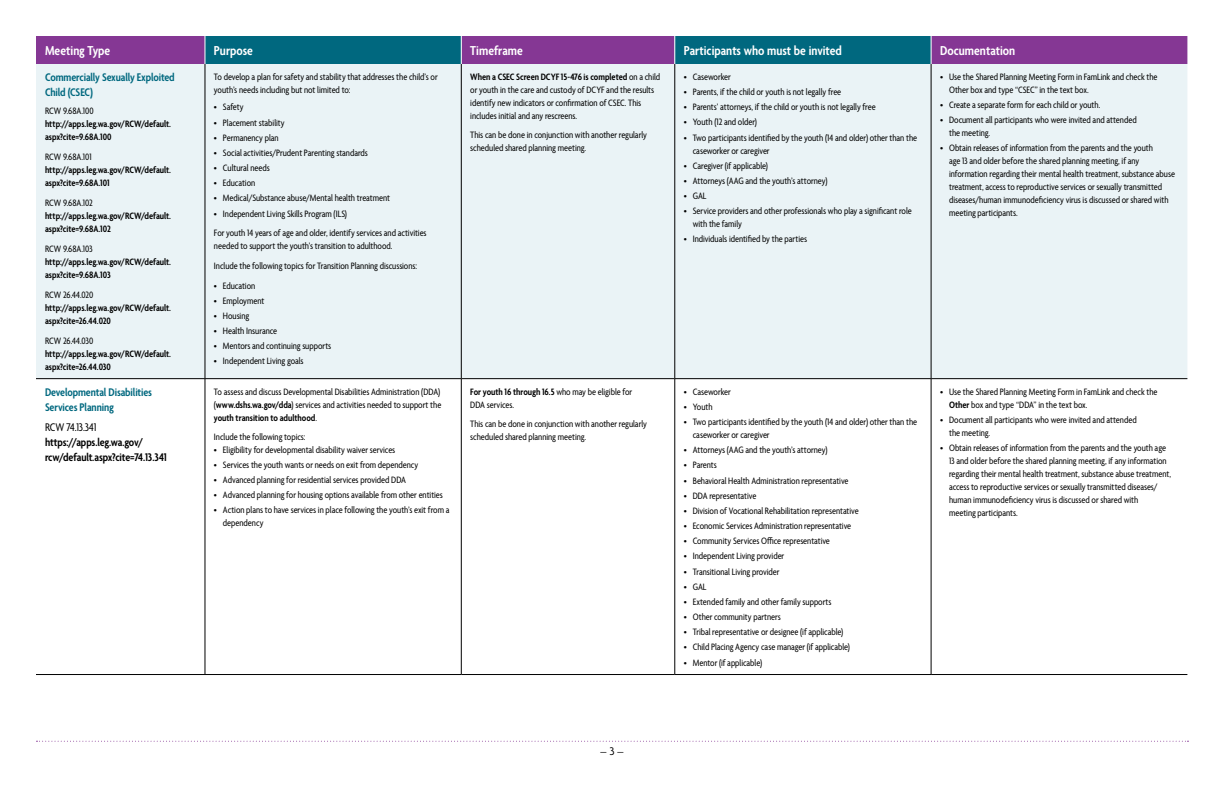
<style>
.page{position:relative;width:1224px;height:792px;background:#fff}
.page>*{position:absolute;margin:0;border:0;box-sizing:border-box;transform-origin:0 0}
.t1{font:600 condensed 14px "Agenda";color:#fff}
.t2{font:600 condensed 12px/15px "Agenda";letter-spacing:-.01em;color:#00687f}
.t3{font:600 condensed 12px/15px "Agenda";letter-spacing:-.01em;color:#000}
.t4{font:condensed 12px "Agenda";letter-spacing:-.02em;color:#000}
.t5{font:12px "Agenda";color:#000}
.t6{font:condensed 10px/13px "Agenda";letter-spacing:-.005em;color:#000}
.t7{font:600 condensed 10px/13px "Agenda";letter-spacing:-.005em;color:#000}
.s1{font-weight:600}
</style>
<div class="page">
<svg style="left:36px;top:741px;width:1153px;height:1px"></svg>
<div style="left:36px;top:64px;width:1151px;height:314px;background:#eaf3f6"></div>
<hr style="left:205px;top:64px;width:1px;height:314px;background:#000">
<hr style="left:461px;top:64px;width:1px;height:314px;background:#000">
<hr style="left:675px;top:64px;width:1px;height:314px;background:#000">
<hr style="left:931px;top:64px;width:1px;height:314px;background:#000">
<hr style="left:36px;top:378px;width:169px;height:1px;background:#000">
<hr style="left:205px;top:378px;width:256px;height:1px;background:#000">
<hr style="left:205px;top:379px;width:1px;height:295px;background:#000">
<hr style="left:461px;top:378px;width:214px;height:1px;background:#000">
<hr style="left:461px;top:379px;width:1px;height:295px;background:#000">
<hr style="left:675px;top:378px;width:256px;height:1px;background:#000">
<hr style="left:675px;top:379px;width:1px;height:295px;background:#000">
<hr style="left:931px;top:378px;width:256px;height:1px;background:#000">
<hr style="left:931px;top:379px;width:1px;height:295px;background:#000">
<hr style="left:36px;top:674px;width:169px;height:1px;background:#000">
<hr style="left:205px;top:674px;width:256px;height:1px;background:#000">
<hr style="left:461px;top:674px;width:214px;height:1px;background:#000">
<hr style="left:675px;top:674px;width:256px;height:1px;background:#000">
<hr style="left:931px;top:674px;width:256px;height:1px;background:#000">
<svg style="left:36px;top:36px;width:1151px;height:28px;background:#4a4d8b"></svg>
<h1 class="t1" style="left:45px;top:43px;width:67px">Meeting Type</h1>
<h1 class="t1" style="left:214px;top:43px;width:40px">Purpose</h1>
<h1 class="t1" style="left:470px;top:43px;width:54px">Timeframe</h1>
<h1 class="t1" style="left:684px;top:43px;width:160px">Participants who must be invited</h1>
<h1 class="t1" style="left:940px;top:43px;width:77px">Documentation</h1>
<p class="t2" style="left:45px;top:71px;width:131px">Commercially Sexually Exploited<br>Child (CSEC)</p>
<p class="t6" style="left:45px;top:105px;width:50px">RCW 9.68A.100</p>
<p class="t7" style="left:45px;top:118px;width:128px">http://apps.leg.wa.gov/RCW/default. aspx?cite=9.68A.100</p>
<p class="t6" style="left:45px;top:151px;width:48px">RCW 9.68A.101</p>
<p class="t7" style="left:45px;top:164px;width:128px">http://apps.leg.wa.gov/RCW/default. aspx?cite=9.68A.101</p>
<p class="t6" style="left:45px;top:197px;width:49px">RCW 9.68A.102</p>
<p class="t7" style="left:45px;top:210px;width:128px">http://apps.leg.wa.gov/RCW/default. aspx?cite=9.68A.102</p>
<p class="t6" style="left:45px;top:243px;width:49px">RCW 9.68A.103</p>
<p class="t7" style="left:45px;top:256px;width:128px">http://apps.leg.wa.gov/RCW/default. aspx?cite=9.68A.103</p>
<p class="t6" style="left:45px;top:289px;width:50px">RCW 26.44.020</p>
<p class="t7" style="left:45px;top:302px;width:128px">http://apps.leg.wa.gov/RCW/default. aspx?cite=26.44.020</p>
<p class="t6" style="left:45px;top:335px;width:50px">RCW 26.44.030</p>
<p class="t7" style="left:45px;top:348px;width:128px">http://apps.leg.wa.gov/RCW/default. aspx?cite=26.44.030</p>
<p class="t6" style="left:214px;top:71px;width:225px">To develop a plan for safety and stability that addresses the child’s or youth’s needs including but not limited to:</p>
<p class="t6" style="left:214px;top:101px;width:31px">• Safety</p>
<p class="t6" style="left:214px;top:116px;width:72px">• Placement stability</p>
<p class="t6" style="left:214px;top:132px;width:66px">• Permanency plan</p>
<p class="t6" style="left:214px;top:147px;width:156px">• Social activities/Prudent Parenting standards</p>
<p class="t6" style="left:214px;top:162px;width:57px">• Cultural needs</p>
<p class="t6" style="left:214px;top:177px;width:43px">• Education</p>
<p class="t6" style="left:214px;top:192px;width:178px">• Medical/Substance abuse/Mental health treatment</p>
<p class="t6" style="left:214px;top:204px;width:214px;line-height:19px">• Independent Living Skills Program (ILS)<br>For youth 14 years of age and older, identify services and activities</p>
<p class="t6" style="left:214px;top:236px;width:205px;line-height:20px">needed to support the youth’s transition to adulthood.<br>Include the following topics for Transition Planning discussions:</p>
<p class="t6" style="left:214px;top:279px;width:43px">• Education</p>
<p class="t6" style="left:214px;top:295px;width:52px">• Employment</p>
<p class="t6" style="left:214px;top:310px;width:37px">• Housing</p>
<p class="t6" style="left:214px;top:325px;width:65px">• Health Insurance</p>
<p class="t6" style="left:214px;top:340px;width:119px">• Mentors and continuing supports</p>
<p class="t6" style="left:214px;top:355px;width:91px">• Independent Living goals</p>
<p class="t6" style="left:470px;top:71px;width:191px"><span class="s1">When a CSEC Screen DCYF 15-476 is completed</span> on a child or youth in the care and custody of DCYF and the results identify new indicators or confirmation of CSEC. This includes initial and any rescreens.</p>
<p class="t6" style="left:470px;top:129px;width:178px">This can be done in conjunction with another regularly scheduled shared planning meeting.</p>
<p class="t6" style="left:684px;top:71px;width:49px">• Caseworker</p>
<p class="t6" style="left:684px;top:86px;width:159px">• Parents, if the child or youth is not legally free</p>
<p class="t6" style="left:684px;top:101px;width:194px">• Parents’ attorneys, if the child or youth is not legally free</p>
<p class="t6" style="left:684px;top:116px;width:75px">• Youth (12 and older)</p>
<p class="t6" style="left:693px;top:131px;width:226px;text-indent:-9px">• Two participants identified by the youth (14 and older) other than the caseworker or caregiver</p>
<p class="t6" style="left:684px;top:160px;width:86px">• Caregiver (if applicable)</p>
<p class="t6" style="left:684px;top:175px;width:145px">• Attorneys (AAG and the youth’s attorney)</p>
<p class="t6" style="left:684px;top:190px;width:24px">• GAL</p>
<p class="t6" style="left:693px;top:205px;width:221px;text-indent:-9px">• Service providers and other professionals who play a significant role with the family</p>
<p class="t6" style="left:684px;top:233px;width:125px">• Individuals identified by the parties</p>
<p class="t6" style="left:949px;top:71px;width:210px;text-indent:-9px">• Use the Shared Planning Meeting Form in FamLink and check the<br>Other box and type “CSEC” in the text box.</p>
<p class="t6" style="left:940px;top:99px;width:162px">• Create a separate form for each child or youth.</p>
<p class="t6" style="left:949px;top:114px;width:189px;text-indent:-9px">• Document all participants who were invited and attended the meeting.</p>
<p class="t6" style="left:949px;top:142px;width:227px;text-indent:-9px">• Obtain releases of information from the parents and the youth<br>age 13 and older before the shared planning meeting, if any information regarding their mental health treatment, substance abuse treatment, access to reproductive services or sexually transmitted diseases/human immunodeficiency virus is discussed or shared with meeting participants.</p>
<p class="t2" style="left:45px;top:386px;width:109px">Developmental Disabilities<br>Services Planning</p>
<p class="t4" style="left:45px;top:420px;width:53px">RCW 74.13.341</p>
<p class="t3" style="left:45px;top:435px;width:123px">https://apps.leg.wa.gov/ rcw/default.aspx?cite=74.13.341</p>
<p class="t6" style="left:214px;top:386px;width:229px;text-align:justify">To assess and discuss Developmental Disabilities Administration (DDA) (<span class="s1">www.dshs.wa.gov/dda</span>) services and activities needed to support the <span class="s1">youth transition to adulthood</span>.</p>
<p class="t6" style="left:214px;top:431px;width:93px">Include the following topics:</p>
<p class="t6" style="left:214px;top:444px;width:183px">• Eligibility for developmental disability waiver services</p>
<p class="t6" style="left:214px;top:459px;width:206px">• Services the youth wants or needs on exit from dependency</p>
<p class="t6" style="left:214px;top:474px;width:194px">• Advanced planning for residential services provided DDA</p>
<p class="t6" style="left:214px;top:489px;width:230px">• Advanced planning for housing options available from other entities</p>
<p class="t6" style="left:223px;top:504px;width:228px;text-indent:-9px">• Action plans to have services in place following the youth’s exit from a dependency</p>
<p class="t6" style="left:470px;top:386px;width:163px"><span class="s1">For youth 16 through 16.5</span> who may be eligible for<br>DDA services.</p>
<p class="t6" style="left:470px;top:418px;width:178px">This can be done in conjunction with another regularly scheduled shared planning meeting.</p>
<p class="t5" style="left:601px;top:745px;width:24px">– 3 –</p>
<p class="t6" style="left:684px;top:386px;width:49px">• Caseworker</p>
<p class="t6" style="left:684px;top:401px;width:30px">• Youth</p>
<p class="t6" style="left:693px;top:416px;width:226px;text-indent:-9px">• Two participants identified by the youth (14 and older) other than the caseworker or caregiver</p>
<p class="t6" style="left:684px;top:444px;width:145px">• Attorneys (AAG and the youth’s attorney)</p>
<p class="t6" style="left:684px;top:459px;width:35px">• Parents</p>
<p class="t6" style="left:684px;top:475px;width:166px">• Behavioral Health Administration representative</p>
<p class="t6" style="left:684px;top:490px;width:74px">• DDA representative</p>
<p class="t6" style="left:684px;top:505px;width:176px">• Division of Vocational Rehabilitation representative</p>
<p class="t6" style="left:684px;top:520px;width:169px">• Economic Services Administration representative</p>
<p class="t6" style="left:684px;top:535px;width:148px">• Community Services Office representative</p>
<p class="t6" style="left:684px;top:550px;width:102px">• Independent Living provider</p>
<p class="t6" style="left:684px;top:565px;width:97px">• Transitional Living provider</p>
<p class="t6" style="left:684px;top:581px;width:24px">• GAL</p>
<p class="t6" style="left:684px;top:596px;width:149px">• Extended family and other family supports</p>
<p class="t6" style="left:684px;top:611px;width:99px">• Other community partners</p>
<p class="t6" style="left:684px;top:626px;width:161px">• Tribal representative or designee (if applicable)</p>
<p class="t6" style="left:684px;top:641px;width:168px">• Child Placing Agency case manager (if applicable)</p>
<p class="t6" style="left:684px;top:656px;width:80px">• Mentor (if applicable)</p>
<p class="t6" style="left:949px;top:386px;width:210px;text-indent:-9px">• Use the Shared Planning Meeting Form in FamLink and check the<br><span class="s1">Other</span> box and type “DDA” in the text box.</p>
<p class="t6" style="left:949px;top:414px;width:189px;text-indent:-9px">• Document all participants who were invited and attended the meeting.</p>
<p class="t6" style="left:949px;top:442px;width:223px;text-indent:-9px">• Obtain releases of information from the parents and the youth age 13 and older before the shared planning meeting, if any information regarding their mental health treatment, substance abuse treatment, access to reproductive services or sexually transmitted diseases/ human immunodeficiency virus is discussed or shared with<br>meeting participants.</p>
</div>
